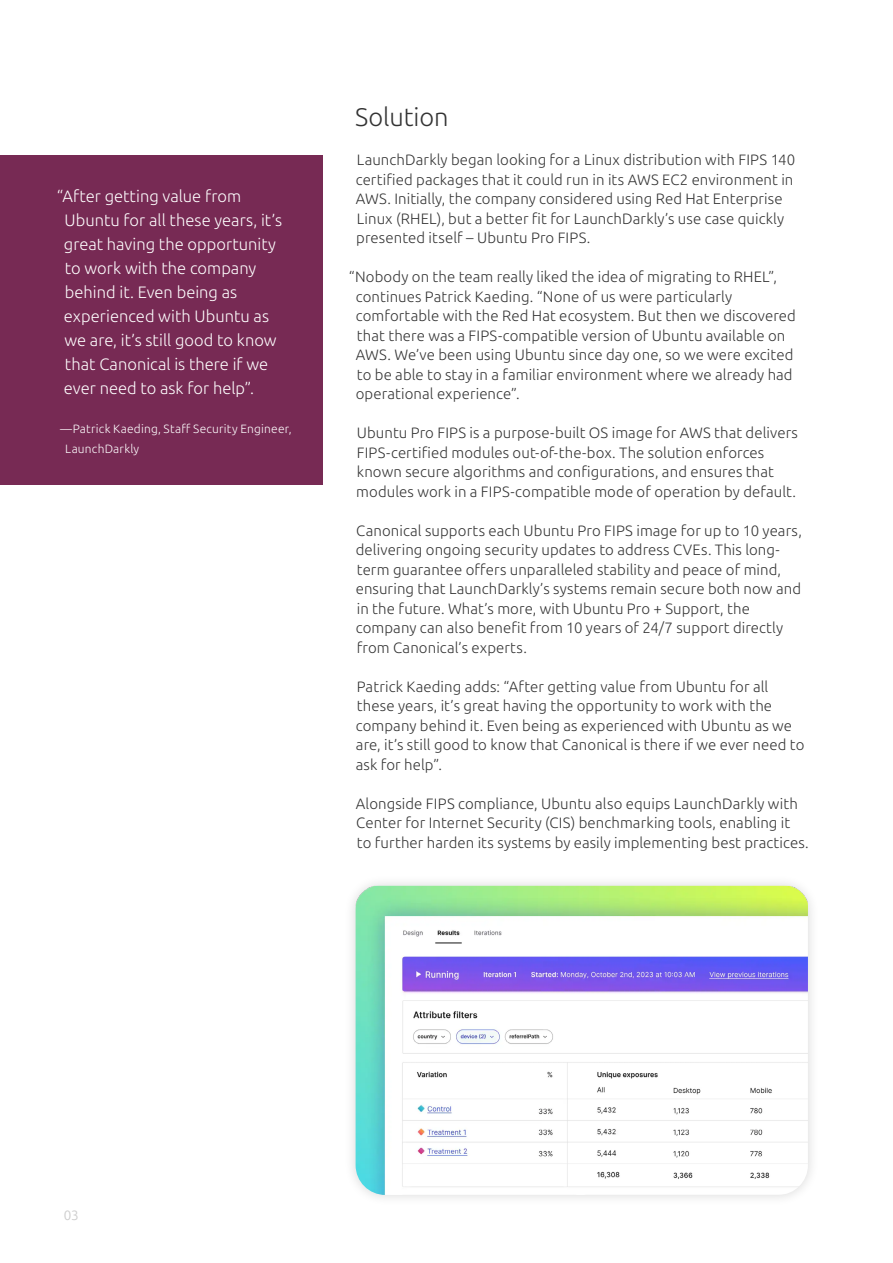
<style>
.page{position:relative;width:893px;height:1263px;background:#fff}
.page>*{position:absolute;margin:0;border:0;box-sizing:border-box;transform-origin:0 0}
.t1{font:25.5px "Ubuntu";letter-spacing:-.005em;color:#333}
.t2{font:16.5px/24px "Ubuntu";color:#fff}
.t3{font:15px/19.5px "Ubuntu";letter-spacing:.005em;color:#333}
.t4{font:13.5px "Ubuntu";color:#cdcdcd}
.t5{font:12px/19.5px "Ubuntu";letter-spacing:.02em;color:#fff}
</style>
<div class="page">
<div style="left:344px;top:874px;width:476px;height:333px;background:#f9f9f9"></div>
<img style="left:356px;top:886px;width:452px;height:309px">
<div style="left:0;top:155px;width:322px;height:329px;background:#772a54"></div>
<p class="t2" style="left:64px;top:184px;width:220px;text-indent:-7px">“After getting value from<br>Ubuntu for all these years, it’s great having the opportunity to work with the company behind it. Even being as experienced with Ubuntu as we are, it’s still good to know that Canonical is there if we ever need to ask for help”.</p>
<p class="t5" style="left:65px;top:419px;width:228px;text-indent:-5px">—Patrick Kaeding, Staff Security Engineer,<br>LaunchDarkly</p>
<h1 class="t1" style="left:355px;top:102px;width:95px">Solution</h1>
<p class="t3" style="left:356px;top:150px;width:441px">LaunchDarkly began looking for a Linux distribution with FIPS 140 certified packages that it could run in its AWS EC2 environment in AWS. Initially, the company considered using Red Hat Enterprise Linux (RHEL), but a better fit for LaunchDarkly’s use case quickly presented itself – Ubuntu Pro FIPS.</p>
<p class="t3" style="left:356px;top:267px;width:442px;text-indent:-7px">“Nobody on the team really liked the idea of migrating to RHEL”, continues Patrick Kaeding. “None of us were particularly comfortable with the Red Hat ecosystem. But then we discovered that there was a FIPS-compatible version of Ubuntu available on AWS. We’ve been using Ubuntu since day one, so we were excited to be able to stay in a familiar environment where we already had operational experience”.</p>
<p class="t3" style="left:356px;top:423px;width:443px">Ubuntu Pro FIPS is a purpose-built OS image for AWS that delivers FIPS-certified modules out-of-the-box. The solution enforces known secure algorithms and configurations, and ensures that modules work in a FIPS-compatible mode of operation by default.</p>
<p class="t3" style="left:356px;top:520px;width:448px">Canonical supports each Ubuntu Pro FIPS image for up to 10 years, delivering ongoing security updates to address CVEs. This long&shy;term guarantee offers unparalleled stability and peace of mind, ensuring that LaunchDarkly’s systems remain secure both now and in the future. What’s more, with Ubuntu Pro + Support, the company can also benefit from 10 years of 24/7 support directly from Canonical’s experts.</p>
<p class="t3" style="left:356px;top:676px;width:450px">Patrick Kaeding adds: “After getting value from Ubuntu for all these years, it’s great having the opportunity to work with the company behind it. Even being as experienced with Ubuntu as we are, it’s still good to know that Canonical is there if we ever need to ask for help”.</p>
<p class="t3" style="left:356px;top:793px;width:454px">Alongside FIPS compliance, Ubuntu also equips LaunchDarkly with<br>Center for Internet Security (CIS) benchmarking tools, enabling it<br>to further harden its systems by easily implementing best practices.</p>
<p class="t4" style="left:64px;top:1207px;width:17px">03</p>
</div>
